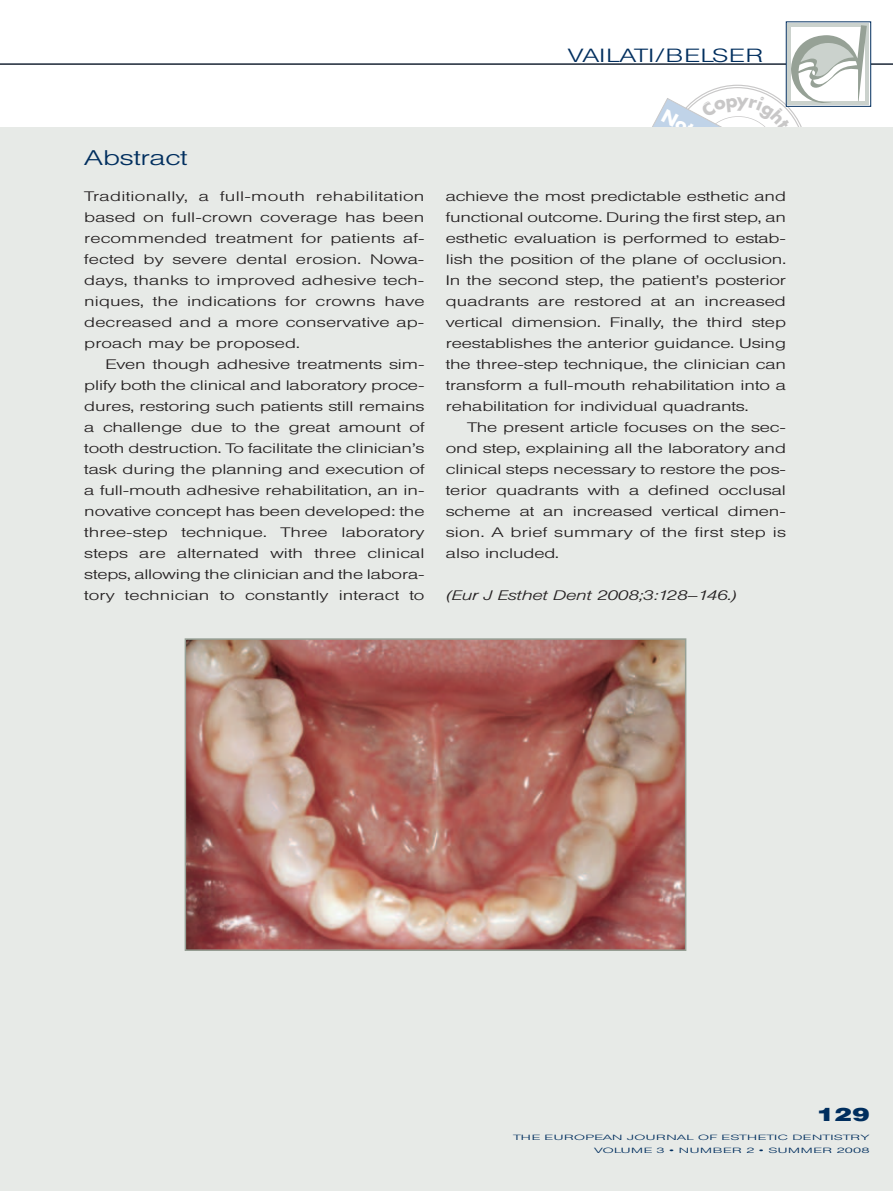
<style>
.page{position:relative;width:893px;height:1191px;background:#fff}
.page>*{position:absolute;margin:0;border:0;box-sizing:border-box;transform-origin:0 0}
.t1{font:300 21px "Helvetica BQ";color:#002e5e;scale:1.43 1}
.t2{font:300 18.9px "Helvetica BQ";letter-spacing:.005em;color:#002e5e;scale:1.43 1}
.t3{font:900 18.9px "Helvetica BQ";color:#002e5e;scale:1.43 1}
.t4{font:300 13.65px/21px "Helvetica BQ";letter-spacing:.005em;color:#231f20;text-align:justify;scale:1.43 1}
.t5{font:italic 300 13.65px "Helvetica BQ";letter-spacing:-.005em;color:#231f20;scale:1.43 1}
.t6{font:300 7.5px/12.8px "Helvetica BQ";letter-spacing:.025em;color:#002e5e;text-align:right;scale:2 1}
</style>
<div class="page">
<div style="left:0;top:128px;width:893px;height:1063px;background:#e7eae7"></div>
<hr style="left:0;top:64px;width:893px;height:1px;background:#231f20">
<div style="left:786px;top:22px;width:85px;height:85px;border:1px solid #002e5e"></div>
<div style="left:788px;top:23px;width:81px;height:82px;background:#cbd2cd"></div>
<img style="left:188px;top:641px;width:495px;height:307px">
<div style="left:185px;top:638px;width:501px;height:313px;border:2px solid #96a196"></div>
<svg style="left:651px;top:25px;width:216px;height:103px"></svg>
<h2 class="t2" style="left:568px;top:49px;width:138px">VAILATI/BELSER</h2>
<h1 class="t1" style="left:84px;top:151px;width:74px">Abstract</h1>
<p class="t4" style="left:84px;top:187px;width:239px">Traditionally, a full-mouth rehabilitation based on full-crown coverage has been recommended treatment for patients af&shy;fected by severe dental erosion. Nowa&shy;days, thanks to improved adhesive tech&shy;niques, the indications for crowns have decreased and a more conservative ap&shy;proach may be proposed.</p>
<p class="t4" style="left:84px;top:355px;width:239px;text-indent:21px">Even though adhesive treatments sim&shy;plify both the clinical and laboratory proce&shy;dures, restoring such patients still remains a challenge due to the great amount of tooth destruction. To facilitate the clinician’s task during the planning and execution of a full-mouth adhesive rehabilitation, an in&shy;novative concept has been developed: the three-step technique. Three laboratory steps are alternated with three clinical steps, allowing the clinician and the labora&shy;tory technician to constantly interact to</p>
<p class="t4" style="left:446px;top:187px;width:239px">achieve the most predictable esthetic and functional outcome. During the first step, an esthetic evaluation is performed to estab&shy;lish the position of the plane of occlusion.<br>In the second step, the patient’s posterior quadrants are restored at an increased vertical dimension. Finally, the third step reestablishes the anterior guidance. Using the three-step technique, the clinician can transform a full-mouth rehabilitation into a rehabilitation for individual quadrants.</p>
<p class="t4" style="left:446px;top:418px;width:239px;text-indent:21px">The present article focuses on the sec&shy;ond step, explaining all the laboratory and clinical steps necessary to restore the pos&shy;terior quadrants with a defined occlusal scheme at an increased vertical dimen&shy;sion. A brief summary of the first step is also included.</p>
<p class="t5" style="left:446px;top:588px;width:205px">(Eur J Esthet Dent 2008;3:128–146.)</p>
<h2 class="t3" style="left:817px;top:1108px;width:38px">129</h2>
<p class="t6" style="left:513px;top:1132px;width:180px">THE EUROPEAN JOURNAL OF ESTHETIC DENTISTRY<br>VOLUME 3 • NUMBER 2 • SUMMER 2008</p>
</div>
